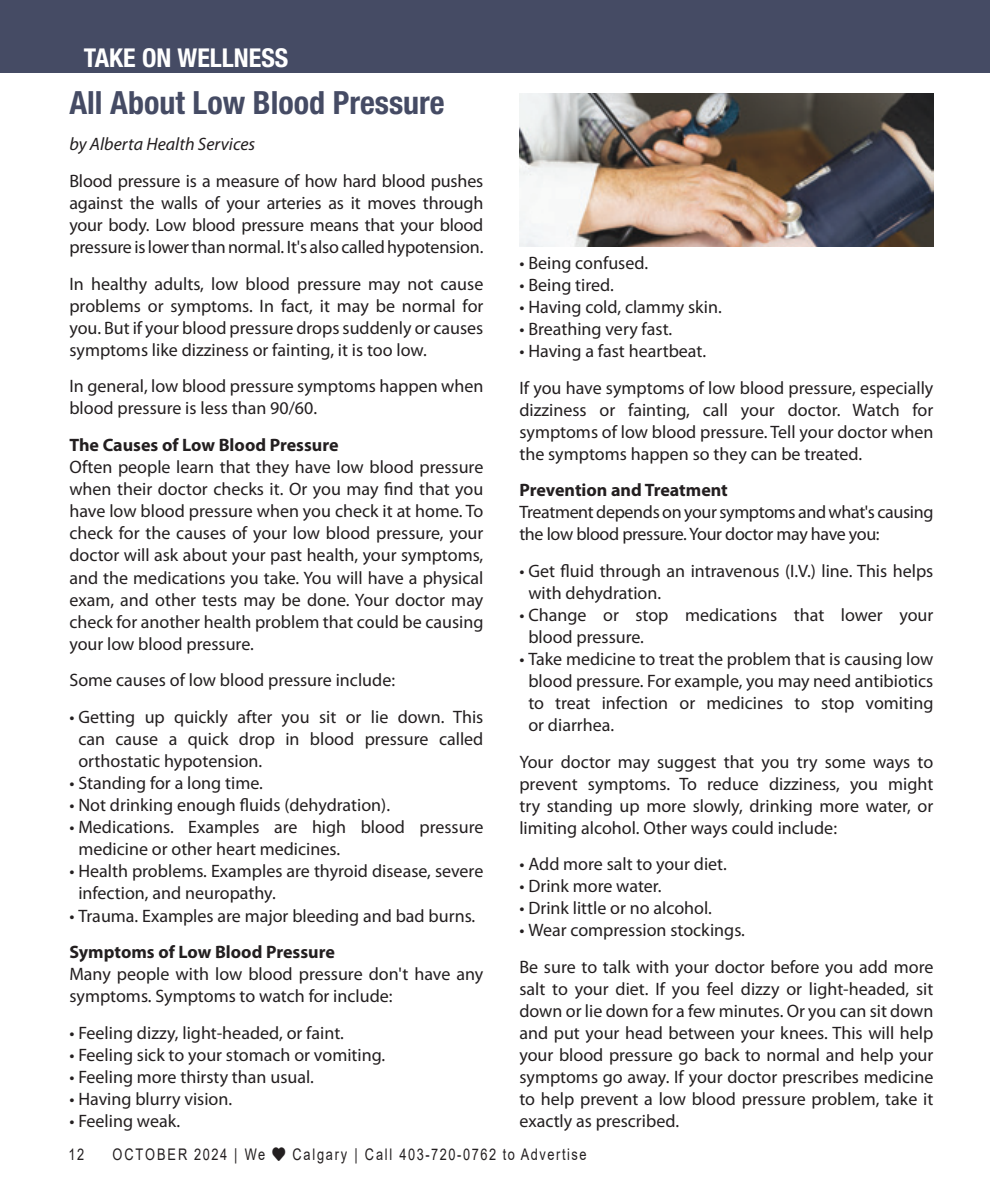
<style>
.page{position:relative;width:990px;height:1188px;background:#fff}
.page>*{position:absolute;margin:0;border:0;box-sizing:border-box;transform-origin:0 0}
.In_Around_title{font:700 condensed 32px "Helvetica Neue LT Std";color:#454b64}
.t1{font:700 condensed 26px "Helvetica Neue LT Std";color:#fff}
.Body_text{font:18px/22px "Myriad Pro";color:#231f20;text-align:justify}
.Body_text-2{font:18px/22px "Myriad Pro";letter-spacing:-.02em;color:#231f20}
.Body_text-3{font:700 18px "Myriad Pro";color:#231f20}
.Body_text-4{font:italic 18px "Myriad Pro";color:#231f20}
.t2{font:16px "Arial";letter-spacing:.12em;color:#231f20;scale:.8 1}
</style>
<div class="page">
<div style="left:0;top:0;width:990px;height:73px;background:#454b64"></div>
<img style="left:519px;top:94px;width:414px;height:153px">
<p class="t1" style="left:84px;top:42px;width:206px">TAKE ON WELLNESS</p>
<p class="In_Around_title" style="left:69px;top:83px;width:377px">All About Low Blood Pressure</p>
<p class="Body_text-4" style="left:69px;top:133px;width:187px">by Alberta Health Services</p>
<p class="Body_text" style="left:69px;top:170px;width:416px">Blood pressure is a measure of how hard blood pushes against the walls of your arteries as it moves through your body. Low blood pressure means that your blood pressure is lower than normal. It's also called hypotension.</p>
<p class="Body_text" style="left:69px;top:272px;width:416px">In healthy adults, low blood pressure may not cause problems or symptoms. In fact, it may be normal for you. But if your blood pressure drops suddenly or causes symptoms like dizziness or fainting, it is too low.</p>
<p class="Body_text" style="left:69px;top:375px;width:416px">In general, low blood pressure symptoms happen when blood pressure is less than 90/60.</p>
<p class="Body_text-3" style="left:69px;top:433px;width:271px">The Causes of Low Blood Pressure</p>
<p class="Body_text" style="left:69px;top:456px;width:416px">Often people learn that they have low blood pressure when their doctor checks it. Or you may find that you have low blood pressure when you check it at home. To check for the causes of your low blood pressure, your doctor will ask about your past health, your symptoms, and the medications you take. You will have a physical exam, and other tests may be done. Your doctor may check for another health problem that could be causing your low blood pressure.</p>
<p class="Body_text" style="left:69px;top:669px;width:327px">Some causes of low blood pressure include:</p>
<p class="Body_text" style="left:78px;top:705px;width:407px;text-indent:-9px">• Getting up quickly after you sit or lie down. This can cause a quick drop in blood pressure called orthostatic hypotension.</p>
<p class="Body_text" style="left:69px;top:772px;width:195px">• Standing for a long time.</p>
<p class="Body_text" style="left:69px;top:794px;width:322px">• Not drinking enough fluids (dehydration).</p>
<p class="Body_text" style="left:78px;top:816px;width:407px;text-indent:-9px">• Medications. Examples are high blood pressure medicine or other heart medicines.</p>
<p class="Body_text" style="left:78px;top:860px;width:406px;text-indent:-9px">• Health problems. Examples are thyroid disease, severe infection, and neuropathy.</p>
<p class="Body_text" style="left:69px;top:904px;width:407px">• Trauma. Examples are major bleeding and bad burns.</p>
<p class="Body_text-3" style="left:69px;top:940px;width:267px">Symptoms of Low Blood Pressure</p>
<p class="Body_text" style="left:69px;top:963px;width:416px">Many people with low blood pressure don't have any symptoms. Symptoms to watch for include:</p>
<p class="Body_text" style="left:69px;top:1021px;width:276px">• Feeling dizzy, light-headed, or faint.</p>
<p class="Body_text" style="left:69px;top:1044px;width:317px">• Feeling sick to your stomach or vomiting.</p>
<p class="Body_text" style="left:69px;top:1066px;width:246px">• Feeling more thirsty than usual.</p>
<p class="Body_text" style="left:69px;top:1088px;width:164px">• Having blurry vision.</p>
<p class="Body_text" style="left:69px;top:1110px;width:112px">• Feeling weak.</p>
<p class="Body_text" style="left:519px;top:252px;width:130px">• Being confused.</p>
<p class="Body_text" style="left:519px;top:274px;width:96px">• Being tired.</p>
<p class="Body_text" style="left:519px;top:296px;width:204px">• Having cold, clammy skin.</p>
<p class="Body_text" style="left:519px;top:318px;width:154px">• Breathing very fast.</p>
<p class="Body_text" style="left:519px;top:333px;width:415px;line-height:36.4px">• Having a fast heartbeat.<br>If you have symptoms of low blood pressure, especially</p>
<p class="Body_text" style="left:519px;top:398px;width:416px">dizziness or fainting, call your doctor. Watch for symptoms of low blood pressure. Tell your doctor when the symptoms happen so they can be treated.</p>
<p class="Body_text-3" style="left:519px;top:478px;width:210px">Prevention and Treatment</p>
<p class="Body_text-2" style="left:519px;top:501px;width:415px">Treatment depends on your symptoms and what's causing the low blood pressure. Your doctor may have you:</p>
<p class="Body_text" style="left:528px;top:559px;width:407px;text-indent:-9px">• Get fluid through an intravenous (I.V.) line. This helps with dehydration.</p>
<p class="Body_text" style="left:528px;top:604px;width:406px;text-indent:-9px">• Change or stop medications that lower your blood pressure.</p>
<p class="Body_text" style="left:528px;top:648px;width:407px;text-indent:-9px">• Take medicine to treat the problem that is causing low blood pressure. For example, you may need antibiotics to treat infection or medicines to stop vomiting or diarrhea.</p>
<p class="Body_text" style="left:519px;top:750px;width:416px">Your doctor may suggest that you try some ways to prevent symptoms. To reduce dizziness, you might try standing up more slowly, drinking more water, or limiting alcohol. Other ways could include:</p>
<p class="Body_text" style="left:519px;top:853px;width:209px">• Add more salt to your diet.</p>
<p class="Body_text" style="left:519px;top:875px;width:144px">• Drink more water.</p>
<p class="Body_text" style="left:519px;top:897px;width:194px">• Drink little or no alcohol.</p>
<p class="Body_text" style="left:519px;top:912px;width:416px;line-height:36.4px">• Wear compression stockings.<br>Be sure to talk with your doctor before you add more</p>
<p class="Body_text" style="left:519px;top:978px;width:416px">salt to your diet. If you feel dizzy or light-headed, sit down or lie down for a few minutes. Or you can sit down and put your head between your knees. This will help your blood pressure go back to normal and help your symptoms go away. If your doctor prescribes medicine to help prevent a low blood pressure problem, take it exactly as prescribed.</p>
<p class="t2" style="left:68px;top:1144px;width:21px">12</p>
<p class="t2" style="left:112px;top:1144px;width:594px">OCTOBER 2024 | We ♥ Calgary | Call 403-720-0762 to Advertise</p>
</div>
